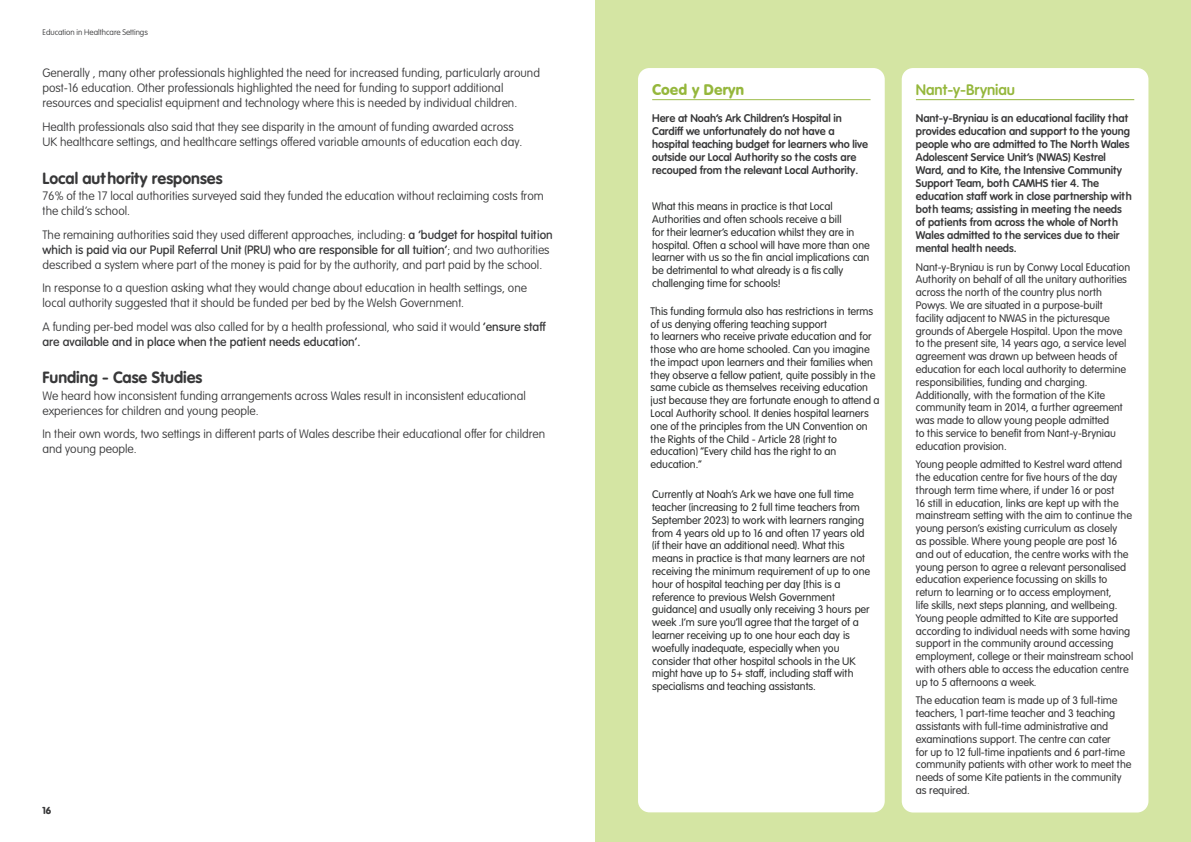
<style>
.page{position:relative;width:1191px;height:842px;background:#fff}
.page>*{position:absolute;margin:0;border:0;box-sizing:border-box;transform-origin:0 0}
.SUB_HEADING{font:700 16px "VAG Rounded Next";color:#383839}
.t1{font:600 15px "VAG Rounded Next";letter-spacing:-.005em;color:#95b73c}
.t2{font:15px "VAG Rounded BT";color:#95b73c}
.t3{font:300 12px/15px "VAG Rounded Next";color:#383839}
.t4{font:600 11px/13px "VAG Rounded Next";letter-spacing:-.005em;color:#383839}
.t5{font:10.8px/12.8px "VAG Rounded Next";letter-spacing:-.005em;color:#383839}
.t6{font:10.8px/12.8px "VAG Rounded Next";letter-spacing:-.005em;color:#2e302f}
.t7{font:800 10px "VAG Rounded Next";color:#383839}
.t8{font:300 8px "VAG Rounded Next";letter-spacing:-.005em;color:#383839}
.s1{font-weight:500}
</style>
<div class="page">
<div style="left:595px;top:0;width:596px;height:842px;background:#d4e5a3"></div>
<div style="left:638px;top:68px;width:246px;height:744px;background:#fff;border-radius:11px"></div>
<hr style="left:652px;top:99px;width:218px;height:1px;background:#9ebd4b">
<div style="left:901px;top:68px;width:247px;height:744px;background:#fff;border-radius:11px"></div>
<hr style="left:916px;top:99px;width:218px;height:1px;background:#95b73c">
<p class="t8" style="left:43px;top:27px;width:107px">Education in Healthcare Settings</p>
<p class="t3" style="left:43px;top:66px;width:499px">Generally , many other professionals highlighted the need for increased funding, particularly around post-16 education. Other professionals highlighted the need for funding to support additional resources and specialist equipment and technology where this is needed by individual children.</p>
<p class="t3" style="left:43px;top:120px;width:481px">Health professionals also said that they see disparity in the amount of funding awarded across<br>UK healthcare settings, and healthcare settings offered variable amounts of education each day.</p>
<p class="SUB_HEADING" style="left:43px;top:168px;width:181px">Local authority responses</p>
<p class="t3" style="left:43px;top:189px;width:503px">76% of the 17 local authorities surveyed said they funded the education without reclaiming costs from the child’s school.</p>
<p class="t3" style="left:43px;top:227px;width:512px">The remaining authorities said they used different approaches, including: <span class="s1">a ‘budget for hospital tuition which is paid via our Pupil Referral Unit (PRU) who are responsible for all tuition’</span>; and two authorities described a system where part of the money is paid for by the authority, and part paid by the school.</p>
<p class="t3" style="left:43px;top:281px;width:486px">In response to a question asking what they would change about education in health settings, one local authority suggested that it should be funded per bed by the Welsh Government.</p>
<p class="t3" style="left:43px;top:319px;width:505px">A funding per-bed model was also called for by a health professional, who said it would <span class="s1">‘ensure staff are available and in place when the patient needs education’.</span></p>
<p class="SUB_HEADING" style="left:43px;top:367px;width:161px">Funding - Case Studies</p>
<p class="t3" style="left:43px;top:388px;width:485px">We heard how inconsistent funding arrangements across Wales result in inconsistent educational experiences for children and young people.</p>
<p class="t3" style="left:43px;top:427px;width:504px">In their own words, two settings in different parts of Wales describe their educational offer for children and young people.</p>
<p class="t7" style="left:43px;top:803px;width:10px">16</p>
<h2 class="t2" style="left:652px;top:80px;width:94px">Coed y Deryn</h2>
<p class="t4" style="left:652px;top:112px;width:217px">Here at Noah’s Ark Children’s Hospital in Cardiff we unfortunately do not have a hospital teaching budget for learners who live outside our Local Authority so the costs are recouped from the relevant Local Authority.</p>
<p class="t6" style="left:652px;top:200px;width:219px">What this means in practice is that Local Authorities and often schools receive a bill<br>for their learner’s education whilst they are in hospital. Often a school will have more than one learner with us so the fn ancial implications can be detrimental to what already is a fs cally challenging time for schools!</p>
<p class="t6" style="left:650px;top:305px;width:230px">This funding formula also has restrictions in terms of us denying offering teaching support<br>to learners who receive private education and for those who are home schooled. Can you imagine the impact upon learners and their families when they observe a fellow patient, quite possibly in the same cubicle as themselves receiving education just because they are fortunate enough to attend a Local Authority school. It denies hospital learners one of the principles from the UN Convention on the Rights of the Child - Article 28 (right to education) “Every child has the right to an education.”</p>
<p class="t6" style="left:652px;top:488px;width:219px">Currently at Noah’s Ark we have one full time teacher (increasing to 2 full time teachers from September 2023) to work with learners ranging from 4 years old up to 16 and often 17 years old (if their have an additional need). What this means in practice is that many learners are not receiving the minimum requirement of up to one hour of hospital teaching per day [this is a reference to previous Welsh Government guidance] and usually only receiving 3 hours per week .I’m sure you’ll agree that the target of a learner receiving up to one hour each day is woefully inadequate, especially when you consider that other hospital schools in the UK might have up to 5+ staf, including staf with specialisms and teaching assistants.</p>
<p class="t1" style="left:916px;top:80px;width:101px">Nant-y-Bryniau</p>
<p class="t4" style="left:916px;top:112px;width:217px">Nant-y-Bryniau is an educational facility that provides education and support to the young people who are admitted to The North Wales Adolescent Service Unit’s (NWAS) Kestrel Ward, and to Kite, the Intensive Community Support Team, both CAMHS tier 4. The education staff work in close partnership with both teams; assisting in meeting the needs of patients from across the whole of North Wales admitted to the services due to their mental health needs.</p>
<p class="t5" style="left:916px;top:261px;width:216px">Nant-y-Bryniau is run by Conwy Local Education Authority on behalf of all the unitary authorities across the north of the country plus north Powys. We are situated in a purpose-built facility adjacent to NWAS in the picturesque grounds of Abergele Hospital. Upon the move to the present site, 14 years ago, a service level agreement was drawn up between heads of education for each local authority to determine responsibilities, funding and charging.<br>Additionally, with the formation of the Kite community team in 2014, a further agreement was made to allow young people admitted<br>to this service to benefit from Nant-y-Bryniau education provision.</p>
<p class="t5" style="left:916px;top:458px;width:219px">Young people admitted to Kestrel ward attend the education centre for five hours of the day through term time where, if under 16 or post<br>16 still in education, links are kept up with the mainstream setting with the aim to continue the young person’s existing curriculum as closely<br>as possible. Where young people are post 16 and out of education, the centre works with the young person to agree a relevant personalised education experience focussing on skills to return to learning or to access employment,<br>life skills, next steps planning, and wellbeing.<br>Young people admitted to Kite are supported according to individual needs with some having support in the community around accessing employment, college or their mainstream school with others able to access the education centre up to 5 afternoons a week.</p>
<p class="t5" style="left:916px;top:694px;width:217px">The education team is made up of 3 full-time teachers, 1 part-time teacher and 3 teaching assistants with full-time administrative and examinations support. The centre can cater<br>for up to 12 full-time inpatients and 6 part-time community patients with other work to meet the needs of some Kite patients in the community as required.</p>
</div>
